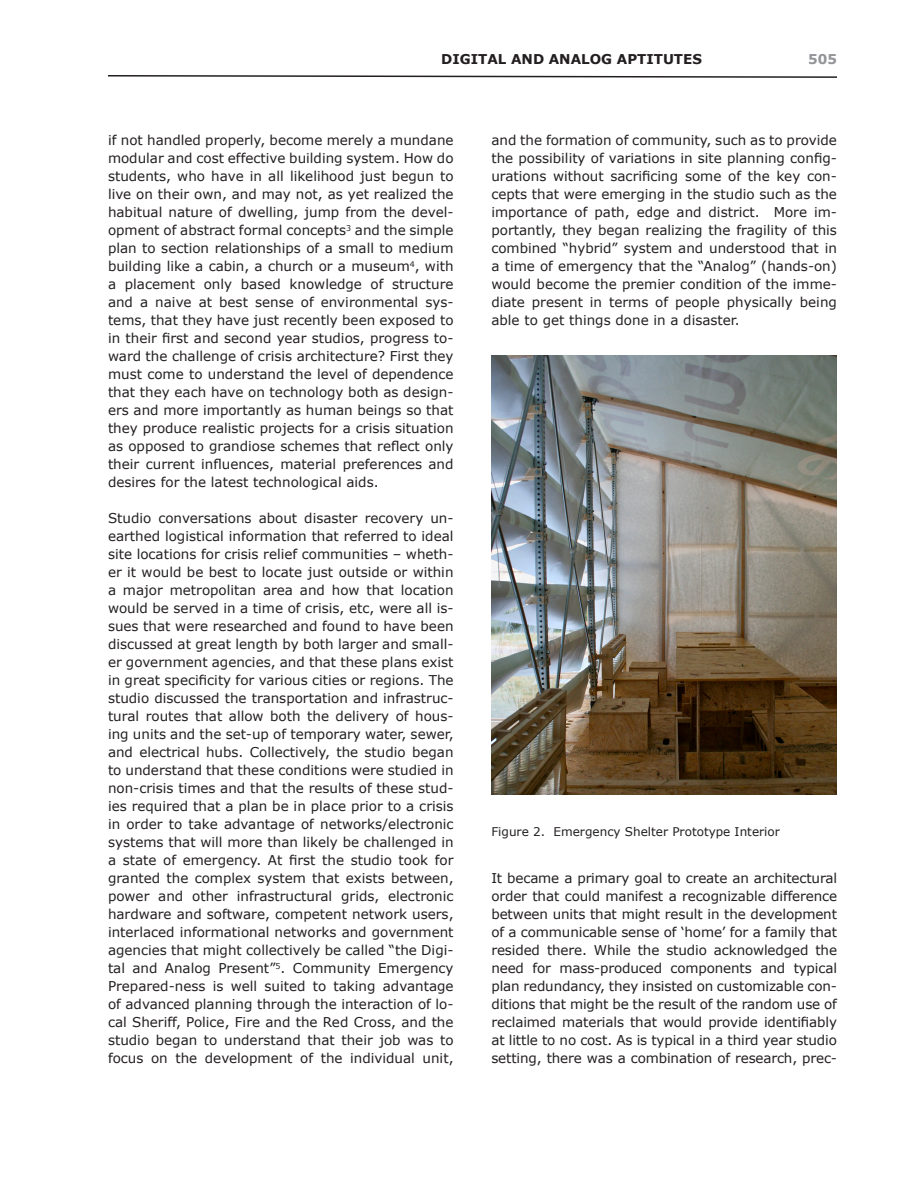
<style>
.page{position:relative;width:918px;height:1188px;background:#fff}
.page>*{position:absolute;margin:0;border:0;box-sizing:border-box;transform-origin:0 0}
.t1{font:13.5px/18px "Verdana";color:#231f20;text-align:justify}
.t2{font:700 13.5px "Verdana";color:#231f20}
.t3{font:700 13.5px "Verdana";color:#939598}
.t4{font:12px "Verdana";color:#231f20}
</style>
<div class="page">
<svg style="left:108px;top:75px;width:729px;height:3px"></svg>
<img style="left:491px;top:355px;width:346px;height:440px">
<p class="t2" style="left:441px;top:51px;width:262px">DIGITAL AND ANALOG APTITUTES</p>
<p class="t3" style="left:808px;top:51px;width:30px">505</p>
<p class="t1" style="left:108px;top:131px;width:347px">if not handled properly, become merely a mundane modular and cost effective building system. How do students, who have in all likelihood just begun to live on their own, and may not, as yet realized the habitual nature of dwelling, jump from the devel&shy;opment of abstract formal concepts<sup>3</sup> and the simple plan to section relationships of a small to medium building like a cabin, a church or a museum<sup>4</sup>, with a placement only based knowledge of structure and a naive at best sense of environmental sys&shy;tems, that they have just recently been exposed to in their first and second year studios, progress to&shy;ward the challenge of crisis architecture? First they must come to understand the level of dependence that they each have on technology both as design&shy;ers and more importantly as human beings so that they produce realistic projects for a crisis situation as opposed to grandiose schemes that reflect only their current influences, material preferences and desires for the latest technological aids.</p>
<p class="t1" style="left:108px;top:509px;width:347px">Studio conversations about disaster recovery un&shy;earthed logistical information that referred to ideal site locations for crisis relief communities – wheth&shy;er it would be best to locate just outside or within a major metropolitan area and how that location would be served in a time of crisis, etc, were all is&shy;sues that were researched and found to have been discussed at great length by both larger and small&shy;er government agencies, and that these plans exist in great specificity for various cities or regions. The studio discussed the transportation and infrastruc&shy;tural routes that allow both the delivery of hous&shy;ing units and the set-up of temporary water, sewer, and electrical hubs. Collectively, the studio began to understand that these conditions were studied in non-crisis times and that the results of these stud&shy;ies required that a plan be in place prior to a crisis in order to take advantage of networks/electronic systems that will more than likely be challenged in a state of emergency. At first the studio took for granted the complex system that exists between, power and other infrastructural grids, electronic hardware and software, competent network users, interlaced informational networks and government agencies that might collectively be called “the Digi&shy;tal and Analog Present”<sup>5</sup>. Community Emergency Prepared-ness is well suited to taking advantage of advanced planning through the interaction of lo&shy;cal Sheriff, Police, Fire and the Red Cross, and the studio began to understand that their job was to focus on the development of the individual unit,</p>
<p class="t1" style="left:491px;top:131px;width:347px">and the formation of community, such as to provide the possibility of variations in site planning config&shy;urations without sacrificing some of the key con&shy;cepts that were emerging in the studio such as the importance of path, edge and district. More im&shy;portantly, they began realizing the fragility of this combined “hybrid” system and understood that in a time of emergency that the “Analog” (hands-on) would become the premier condition of the imme&shy;diate present in terms of people physically being able to get things done in a disaster.</p>
<p class="t4" style="left:491px;top:824px;width:290px">Figure 2. Emergency Shelter Prototype Interior</p>
<p class="t1" style="left:491px;top:869px;width:347px">It became a primary goal to create an architectural order that could manifest a recognizable difference between units that might result in the development of a communicable sense of ‘home’ for a family that resided there. While the studio acknowledged the need for mass-produced components and typical plan redundancy, they insisted on customizable con&shy;ditions that might be the result of the random use of reclaimed materials that would provide identifiably at little to no cost. As is typical in a third year studio setting, there was a combination of research, prec-</p>
</div>
